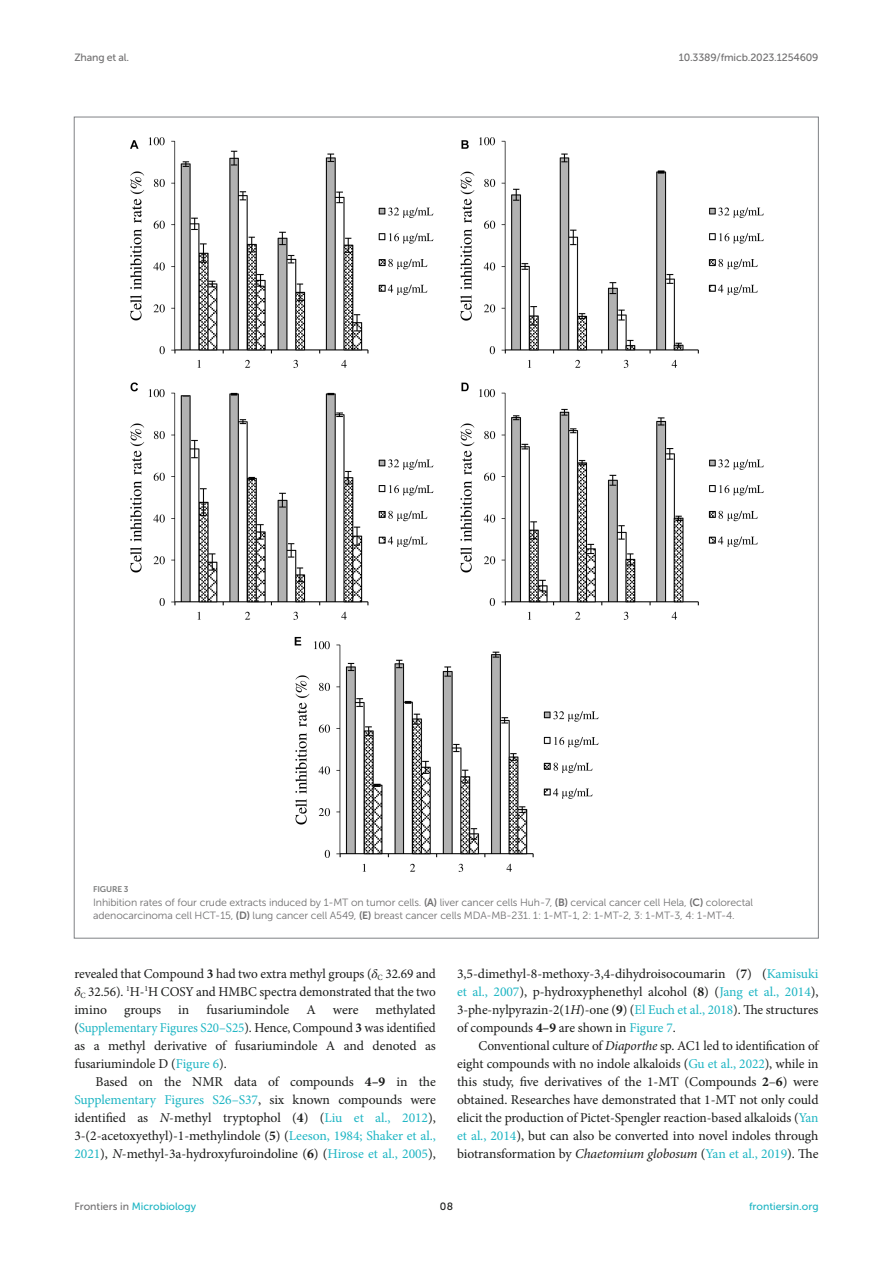
<style>
.page{position:relative;width:893px;height:1263px;background:#fff}
.page>*{position:absolute;margin:0;border:0;box-sizing:border-box;transform-origin:0 0}
.TEXT{font:13.5px/18px "Minion Pro";letter-spacing:-.005em;color:#1b1c1b;text-align:justify}
.FIG_LEG{font:10.5px/13.5px "Museo Sans 300";letter-spacing:-.01em;color:#706f70}
.t1{font:10.5px "Museo Sans 500";color:#1db5c3}
.t2{font:10.5px "Museo Sans 500";letter-spacing:-.015em;color:#706f70}
.t3{font:10.5px "Museo Sans 500";color:#1b1c1b}
.FIG_HD{font:8.25px "Museo Sans 700";letter-spacing:-.01em;color:#7e7f7f}
.s1{font-family:"Museo Sans 700"}
.s2{font-weight:700}
.s3{font-family:"STIX General";font-style:italic}
.s4{color:#1db5c3}
.s5{font-style:italic}
.s6{color:#706f70}
</style>
<div class="page">
<img style="left:130px;top:137px;width:634px;height:735px">
<p class="t2" style="left:74px;top:51px;width:56px">Zhang et al.</p>
<p class="t2" style="left:679px;top:51px;width:141px">10.3389/fmicb.2023.1254609</p>
<p class="FIG_HD" style="left:93px;top:885px;width:37px">FIGURE 3</p>
<p class="FIG_LEG" style="left:93px;top:895px;width:662px">Inhibition rates of four crude extracts induced by 1-MT on tumor cells. <span class="s1">(A)</span> liver cancer cells Huh-7, <span class="s1">(B)</span> cervical cancer cell Hela, <span class="s1">(C)</span> colorectal adenocarcinoma cell HCT-15, <span class="s1">(D)</span> lung cancer cell A549, <span class="s1">(E)</span> breast cancer cells MDA-MB-231. 1: 1-MT-1, 2: 1-MT-2, 3: 1-MT-3, 4: 1-MT-4.</p>
<p class="TEXT" style="left:74px;top:965px;width:363px">revealed that Compound <span class="s2">3</span> had two extra methyl groups (<span class="s3">δ</span><sub>C</sub> 32.69 and <span class="s3">δ</span><sub>C</sub> 32.56). <sup>1</sup>H-<sup>1</sup>H COSY and HMBC spectra demonstrated that the two imino</p>
<p class="TEXT" style="left:74px;top:1001px;width:363px;text-indent:301px">methylated (<span class="s4">Supplementary Figures S20–S25</span>). Hence, Compound <span class="s2">3</span> was identified as a methyl derivative of fusariumindole A and denoted as fusariumindole D (<span class="s4">Figure 6</span>).</p>
<p class="TEXT" style="left:74px;top:1073px;width:363px;text-indent:21px">Based on the NMR data of compounds <span class="s2">4–9</span> in the <span class="s4">Supplementary Figures S26–S37</span>, six known compounds were identified as <span class="s5">N</span>-methyl tryptophol (<span class="s2">4</span>) (<span class="s4">Liu et al., 2012</span>), 3-(2-acetoxyethyl)-1-methylindole (<span class="s2">5</span>) (<span class="s4">Leeson, 1984; Shaker et al., 2021</span>), <span class="s5">N</span>-methyl-3a-hydroxyfuroindoline (<span class="s2">6</span>) (<span class="s4">Hirose et al., 2005</span>),</p>
<p class="TEXT" style="left:124px;top:1001px;width:39px">groups</p>
<p class="TEXT" style="left:178px;top:1001px;width:13px">in</p>
<p class="TEXT" style="left:206px;top:1001px;width:84px">fusariumindole</p>
<p class="TEXT" style="left:306px;top:1001px;width:11px">A</p>
<p class="TEXT" style="left:333px;top:1001px;width:27px">were</p>
<p class="TEXT" style="left:457px;top:965px;width:363px">3,5-dimethyl-8-methoxy-3,4-dihydroisocoumarin (<span class="s2">7</span>) (<span class="s4">Kamisuki et al., 2007</span>), p-hydroxyphenethyl alcohol (<span class="s2">8</span>) (<span class="s4">Jang et al., 2014</span>), 3-phe-nylpyrazin-2(1<span class="s5">H</span>)-one (<span class="s2">9</span>) (<span class="s4">El Euch et al., 2018</span>). The structures of compounds <span class="s2">4–9</span> are shown in <span class="s4">Figure 7</span>.</p>
<p class="TEXT" style="left:457px;top:1037px;width:363px;text-indent:21px">Conventional culture of <span class="s5">Diaporthe</span> sp. AC1 led to identification of eight compounds with no indole alkaloids (<span class="s4">Gu et al., 2022</span>), while in this study, five derivatives of the 1-MT (Compounds <span class="s2">2</span>–<span class="s2">6</span>) were obtained. Researches have demonstrated that 1-MT not only could elicit the production of Pictet-Spengler reaction-based alkaloids (<span class="s4">Yan et al., 2014</span>), but can also be converted into novel indoles through biotransformation by <span class="s5">Chaetomium globosum</span> (<span class="s4">Yan et al., 2019</span>). The</p>
<p class="t1" style="left:74px;top:1200px;width:123px"><span class="s6">Frontiers in</span> Microbiology</p>
<p class="t3" style="left:440px;top:1200px;width:15px">08</p>
<p class="t1" style="left:749px;top:1200px;width:71px">frontiersin.org</p>
</div>
